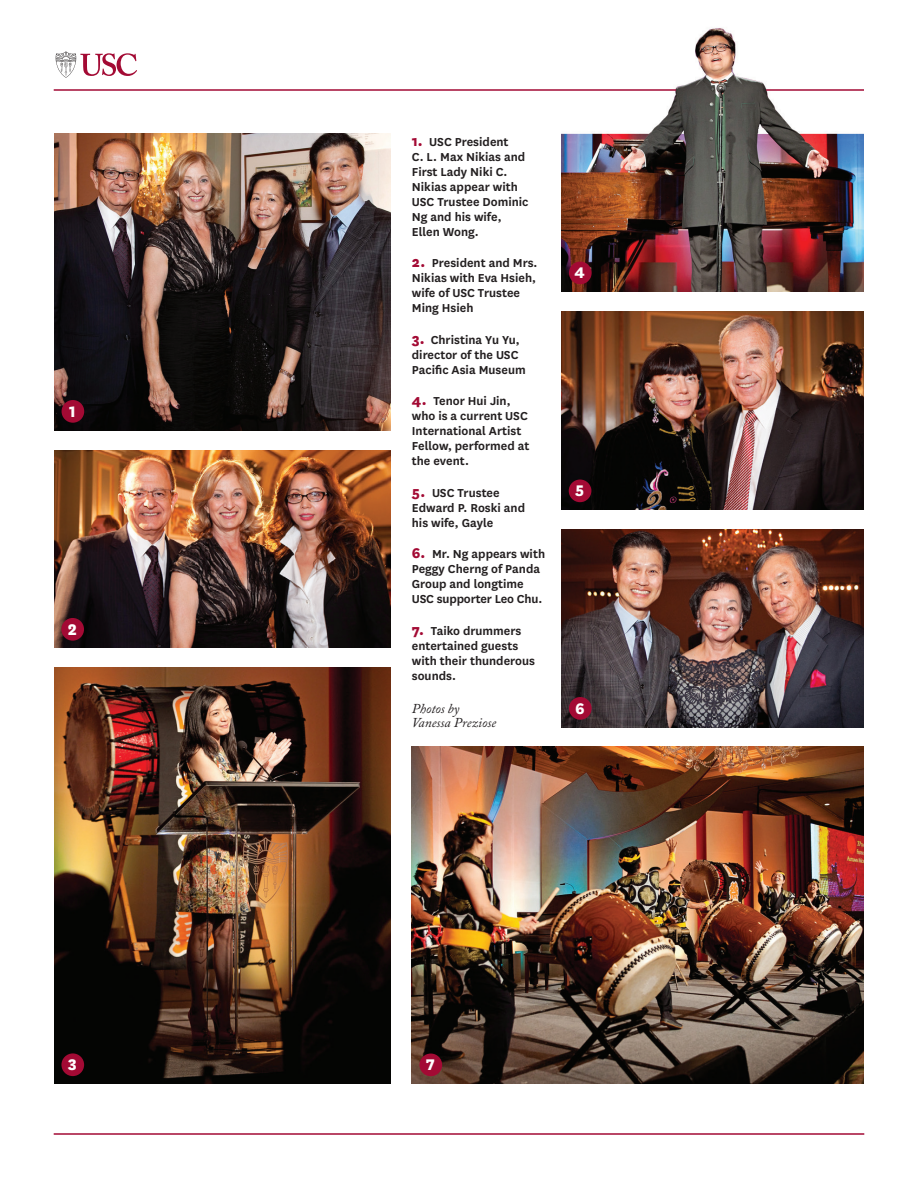
<style>
.page{position:relative;width:918px;height:1188px;background:#fff}
.page>*{position:absolute;margin:0;border:0;box-sizing:border-box;transform-origin:0 0}
.t1{font:800 18px "National";color:#fff}
.HH_Photo_Caption{font:600 13.5px/15px "National";color:#231f20}
.PhotoCap{font:italic 13.5px/14.2px "Adobe Caslon Pro";color:#231f20}
.s1{font-weight:800;font-size:16.5px;color:#a30a34}
</style>
<div class="page">
<img style="left:412px;top:747px;width:452px;height:337px">
<img style="left:561px;top:311px;width:303px;height:198px">
<img style="left:561px;top:529px;width:303px;height:198px">
<img style="left:561px;top:28px;width:303px;height:264px">
<img style="left:54px;top:133px;width:337px;height:297px">
<img style="left:54px;top:668px;width:337px;height:416px">
<img style="left:54px;top:450px;width:337px;height:198px">
<div style="left:569px;top:697px;width:23px;height:23px;background:#a30a34;border-radius:50%"></div>
<div style="left:569px;top:480px;width:22px;height:22px;background:#a30a34;border-radius:50%"></div>
<hr style="left:54px;top:1133px;width:810px;height:2px;background:#a30a34">
<svg style="left:56px;top:51px;width:81px;height:27px"></svg>
<hr style="left:54px;top:89px;width:622px;height:2px;background:#a30a34">
<div style="left:62px;top:400px;width:22px;height:23px;background:#a30a34;border-radius:50%"></div>
<div style="left:61px;top:618px;width:23px;height:23px;background:#a30a34;border-radius:50%"></div>
<div style="left:61px;top:1053px;width:23px;height:23px;background:#a30a34;border-radius:50%"></div>
<div style="left:569px;top:262px;width:23px;height:22px;background:#a30a34;border-radius:50%"></div>
<div style="left:419px;top:1054px;width:23px;height:22px;background:#a30a34;border-radius:50%"></div>
<hr style="left:766px;top:89px;width:98px;height:2px;background:#a30a34">
<p class="t1" style="left:69px;top:398px;width:8px">1</p>
<p class="t1" style="left:68px;top:616px;width:11px">2</p>
<p class="t1" style="left:68px;top:1051px;width:10px">3</p>
<p class="HH_Photo_Caption" style="left:412px;top:133px;width:98px"><span class="s1">1.</span> USC President</p>
<p class="HH_Photo_Caption" style="left:412px;top:148px;width:118px">C. L. Max Nikias and<br>First Lady Niki C.<br>Nikias appear with<br>USC Trustee Dominic<br>Ng and his wife,<br>Ellen Wong.</p>
<p class="HH_Photo_Caption" style="left:412px;top:255px;width:127px"><span class="s1">2.</span> President and Mrs.<br>Nikias with Eva Hsieh, wife of USC Trustee<br>Ming Hsieh</p>
<p class="HH_Photo_Caption" style="left:412px;top:331px;width:115px"><span class="s1">3.</span> Christina Yu Yu, director of the USC<br>Pacific Asia Museum</p>
<p class="HH_Photo_Caption" style="left:412px;top:393px;width:119px"><span class="s1">4.</span> Tenor Hui Jin, who is a current USC<br>International Artist<br>Fellow, performed at the event.</p>
<p class="HH_Photo_Caption" style="left:412px;top:484px;width:115px"><span class="s1">5.</span> USC Trustee<br>Edward P. Roski and his wife, Gayle</p>
<p class="HH_Photo_Caption" style="left:412px;top:546px;width:135px"><span class="s1">6.</span> Mr. Ng appears with<br>Peggy Cherng of Panda<br>Group and longtime</p>
<p class="HH_Photo_Caption" style="left:412px;top:591px;width:132px">USC supporter Leo Chu.</p>
<p class="HH_Photo_Caption" style="left:412px;top:622px;width:125px"><span class="s1">7.</span> Taiko drummers entertained guests with their thunderous sounds.</p>
<p class="PhotoCap" style="left:412px;top:701px;width:86px">Photos by<br>Vanessa Preziose</p>
<p class="t1" style="left:575px;top:260px;width:12px">4</p>
<p class="t1" style="left:575px;top:478px;width:11px">5</p>
<p class="t1" style="left:575px;top:695px;width:11px">6</p>
<p class="t1" style="left:426px;top:1052px;width:10px">7</p>
</div>
